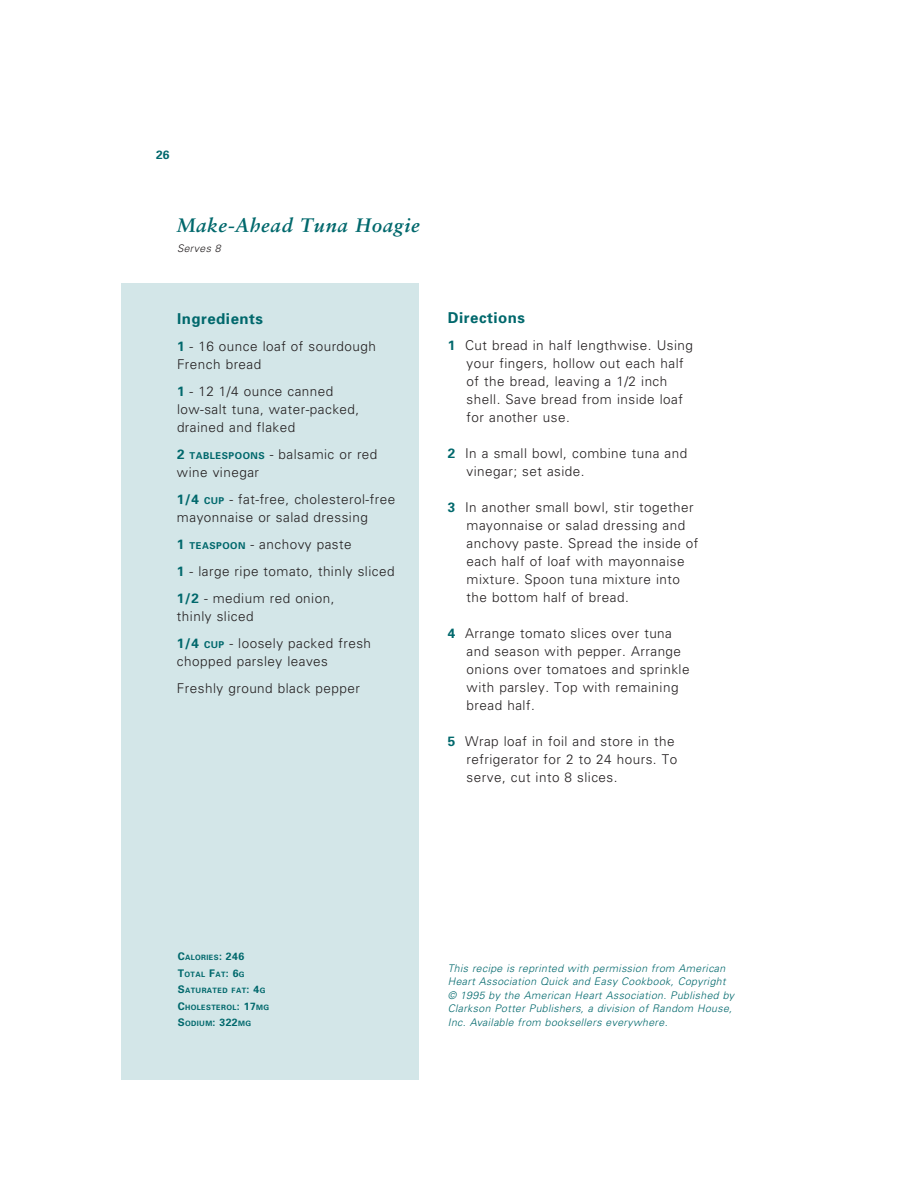
<style>
.page{position:relative;width:918px;height:1188px;background:#fff}
.page>*{position:absolute;margin:0;border:0;box-sizing:border-box;transform-origin:0 0}
.t1{font:italic 700 19.5px "Sabon";letter-spacing:.035em;color:#00686c}
.t2{font:700 15px "Univers";letter-spacing:.035em;color:#00686c}
.t3{font:300 13.5px/18px "Univers";letter-spacing:.035em;color:#231f20}
.t4{font:700 12px "Univers";color:#00686c}
.t5{font:italic 300 10.5px/13.5px "Univers";letter-spacing:.035em;color:#00686c}
.t6{font:italic 300 10.5px "Univers";letter-spacing:.035em;color:#231f20}
.t7{font:700 7.35px "Univers";letter-spacing:.05em;color:#00686c}
.s1{font-weight:700;color:#00686c}
.s2{font-weight:700;font-size:9.45px;color:#00686c}
.s3{font-size:10.5px}
</style>
<div class="page">
<div style="left:122px;top:284px;width:297px;height:796px;background:#d3e6e8"></div>
<p class="t4" style="left:156px;top:151px;width:15px">26</p>
<h1 class="t1" style="left:177px;top:217px;width:244px">Make-Ahead Tuna Hoagie</h1>
<p class="t6" style="left:177px;top:244px;width:45px">Serves 8</p>
<p class="t2" style="left:177px;top:313px;width:88px">Ingredients</p>
<p class="t3" style="left:177px;top:338px;width:201px"><span class="s1">1</span> - 16 ounce loaf of sourdough<br>French bread</p>
<p class="t3" style="left:177px;top:383px;width:184px"><span class="s1">1</span> - 12 1/4 ounce canned low-salt tuna, water-packed, drained and flaked</p>
<p class="t3" style="left:177px;top:446px;width:202px"><span class="s1">2</span> <span class="s2">TABLESPOONS</span> - balsamic or red wine vinegar</p>
<p class="t3" style="left:177px;top:491px;width:220px"><span class="s1">1/4</span> <span class="s2">CUP</span> - fat-free, cholesterol-free mayonnaise or salad dressing</p>
<p class="t3" style="left:177px;top:532px;width:219px;line-height:27px"><span class="s1">1</span> <span class="s2">TEASPOON</span> - anchovy paste<br><span class="s1">1</span> - large ripe tomato, thinly sliced<br><span class="s1">1/2</span> - medium red onion,</p>
<p class="t3" style="left:177px;top:604px;width:196px;line-height:27px">thinly sliced<br><span class="s1">1/4</span> <span class="s2">CUP</span> - loosely packed fresh</p>
<p class="t3" style="left:177px;top:649px;width:184px;line-height:27px">chopped parsley leaves<br>Freshly ground black pepper</p>
<p class="t2" style="left:448px;top:312px;width:79px">Directions</p>
<p class="t3" style="left:467px;top:338px;width:228px;text-indent:-19px"><span class="s1">1</span> Cut bread in half lengthwise. Using your fingers, hollow out each half of the bread, leaving a 1/2 inch shell. Save bread from inside loaf for another use.</p>
<p class="t3" style="left:467px;top:446px;width:222px;text-indent:-19px"><span class="s1">2</span> In a small bowl, combine tuna and vinegar; set aside.</p>
<p class="t3" style="left:467px;top:500px;width:233px;text-indent:-19px"><span class="s1">3</span> In another small bowl, stir together mayonnaise or salad dressing and anchovy paste. Spread the inside of each half of loaf with mayonnaise mixture. Spoon tuna mixture into the bottom half of bread.</p>
<p class="t3" style="left:467px;top:626px;width:224px;text-indent:-19px"><span class="s1">4</span> Arrange tomato slices over tuna and season with pepper. Arrange onions over tomatoes and sprinkle with parsley. Top with remaining bread half.</p>
<p class="t3" style="left:467px;top:734px;width:212px;text-indent:-19px"><span class="s1">5</span> Wrap loaf in foil and store in the refrigerator for 2 to 24 hours. To serve, cut into 8 slices.</p>
<p class="t7" style="left:178px;top:955px;width:68px"><span class="s3">C</span>ALORIES<span class="s3">: 246</span></p>
<p class="t7" style="left:178px;top:971px;width:68px"><span class="s3">T</span>OTAL <span class="s3">F</span>AT<span class="s3">: 6</span>G</p>
<p class="t7" style="left:178px;top:988px;width:89px"><span class="s3">S</span>ATURATED FAT<span class="s3">: 4</span>G</p>
<p class="t7" style="left:178px;top:1004px;width:93px"><span class="s3">C</span>HOLESTEROL<span class="s3">: 17</span>MG</p>
<p class="t7" style="left:178px;top:1021px;width:75px"><span class="s3">S</span>ODIUM<span class="s3">: 322</span>MG</p>
<p class="t5" style="left:448px;top:962px;width:288px">This recipe is reprinted with permission from American Heart Association Quick and Easy Cookbook, Copyright © 1995 by the American Heart Association. Published by Clarkson Potter Publishers, a division of Random House, Inc. Available from booksellers everywhere.</p>
</div>
